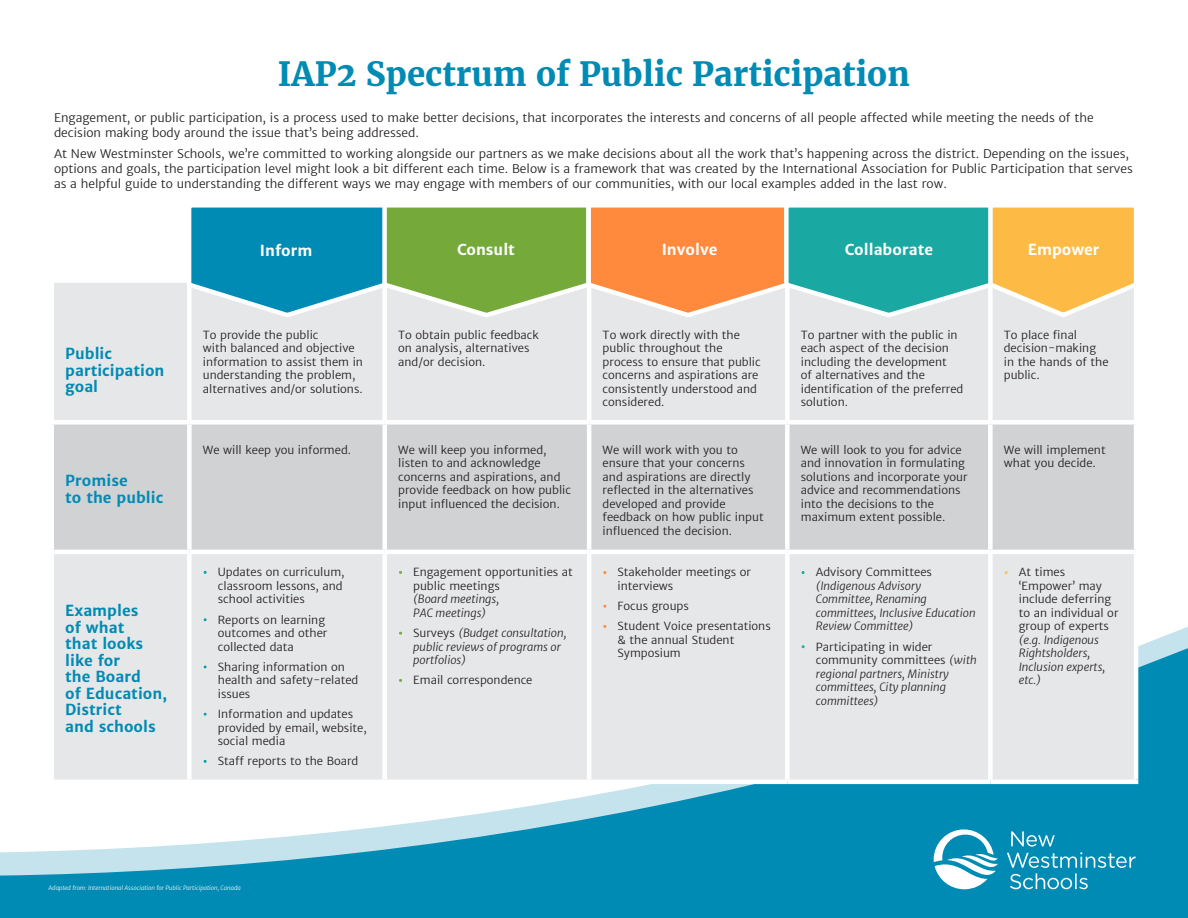
<style>
.page{position:relative;width:1188px;height:918px;background:#fff}
.page>*{position:absolute;margin:0;border:0;box-sizing:border-box;transform-origin:0 0}
.t1{font:700 33px "Merriweather";color:#008bb4}
.t2{font:700 15px/16.5px "Merriweather Sans";color:#008bb4}
.t3{font:700 15px "Merriweather Sans";color:#fff}
.t4{font:300 12px/15px "Merriweather Sans";color:#231f20}
.t5{font:300 11.25px/13.5px "Merriweather Sans";color:#231f20}
.t6{font:italic 300 11.25px/13.5px "Merriweather Sans";color:#231f20}
.t7{font:italic 300 6px "Merriweather Sans";color:#fff}
.s1{color:#1aa8a2}
.s2{color:#75aa3a}
.s3{font-style:italic}
.s4{font-style:normal;color:#75aa3a}
.s5{font-style:normal}
.s6{font-family:"Merriweather";color:#ff893d}
.s7{color:#ff893d}
.s8{font-family:"Merriweather";font-style:normal;color:#1aa8a2}
.s9{font-style:normal;color:#1aa8a2}
.s10{font-family:"Merriweather";color:#fdbb45}
</style>
<div class="page">
<svg style="left:0;top:627px;width:1188px;height:291px;fill:#008bb4"></svg>
<div style="left:54px;top:283px;width:1080px;height:497px;background:#e6e7e9"></div>
<div style="left:54px;top:425px;width:1080px;height:125px;background:#d1d2d4"></div>
<div style="left:187px;top:283px;width:5px;height:137px;background:#fff"></div>
<div style="left:382px;top:283px;width:5px;height:137px;background:#fff"></div>
<hr style="left:587px;top:283px;width:4px;height:137px;background:#fff">
<div style="left:785px;top:283px;width:5px;height:137px;background:#fff"></div>
<div style="left:988px;top:283px;width:5px;height:137px;background:#fff"></div>
<div style="left:50px;top:420px;width:139px;height:5px;background:#fff"></div>
<div style="left:382px;top:554px;width:5px;height:226px;background:#fff"></div>
<hr style="left:587px;top:554px;width:4px;height:226px;background:#fff">
<div style="left:785px;top:554px;width:5px;height:226px;background:#fff"></div>
<div style="left:988px;top:554px;width:5px;height:226px;background:#fff"></div>
<hr style="left:1134px;top:554px;width:4px;height:226px;background:#fff">
<div style="left:189px;top:420px;width:196px;height:5px;background:#fff"></div>
<div style="left:187px;top:425px;width:5px;height:125px;background:#fff"></div>
<hr style="left:189px;top:550px;width:196px;height:4px;background:#fff">
<div style="left:385px;top:420px;width:204px;height:5px;background:#fff"></div>
<div style="left:382px;top:425px;width:5px;height:125px;background:#fff"></div>
<hr style="left:385px;top:550px;width:204px;height:4px;background:#fff">
<div style="left:589px;top:420px;width:198px;height:5px;background:#fff"></div>
<hr style="left:587px;top:425px;width:4px;height:125px;background:#fff">
<hr style="left:589px;top:550px;width:198px;height:4px;background:#fff">
<div style="left:787px;top:420px;width:203px;height:5px;background:#fff"></div>
<div style="left:785px;top:425px;width:5px;height:125px;background:#fff"></div>
<hr style="left:787px;top:550px;width:203px;height:4px;background:#fff">
<div style="left:990px;top:420px;width:148px;height:5px;background:#fff"></div>
<div style="left:988px;top:425px;width:5px;height:125px;background:#fff"></div>
<hr style="left:990px;top:550px;width:148px;height:4px;background:#fff">
<hr style="left:50px;top:550px;width:139px;height:4px;background:#fff">
<hr style="left:50px;top:554px;width:4px;height:226px;background:#fff">
<div style="left:187px;top:554px;width:5px;height:226px;background:#fff"></div>
<hr style="left:50px;top:780px;width:139px;height:4px;background:#fff">
<hr style="left:189px;top:780px;width:196px;height:4px;background:#fff">
<hr style="left:385px;top:780px;width:204px;height:4px;background:#fff">
<hr style="left:589px;top:780px;width:198px;height:4px;background:#fff">
<hr style="left:787px;top:780px;width:203px;height:4px;background:#fff">
<hr style="left:990px;top:780px;width:148px;height:4px;background:#fff">
<svg style="left:185px;top:207px;width:949px;height:113px;background:#94b18b"></svg>
<svg style="left:1007px;top:831px;width:129px;height:58px;background:#219abd"></svg>
<svg style="left:934px;top:829px;width:64px;height:60px"></svg>
<p class="t1" style="left:278px;top:54px;width:634px">IAP2 Spectrum of Public Participation</p>
<p class="t4" style="left:54px;top:110px;width:1041px">Engagement, or public participation, is a process used to make better decisions, that incorporates the interests and concerns of all people affected while meeting the needs of the decision making body around the issue that’s being addressed.</p>
<p class="t4" style="left:54px;top:147px;width:1080px">At New Westminster Schools, we’re committed to working alongside our partners as we make decisions about all the work that’s happening across the district. Depending on the issues, options and goals, the participation level might look a bit different each time. Below is a framework that was created by the International Association for Public Participation that serves as a helpful guide to understanding the different ways we may engage with members of our communities, with our local examples added in the last row.</p>
<p class="t2" style="left:65px;top:346px;width:101px">Public participation goal</p>
<p class="t2" style="left:65px;top:473px;width:100px">Promise<br>to the public</p>
<p class="t2" style="left:65px;top:603px;width:104px">Examples<br>of what<br>that looks like for<br>the Board<br>of Education,<br>District<br>and schools</p>
<p class="t3" style="left:260px;top:242px;width:54px">Inform</p>
<p class="t3" style="left:457px;top:241px;width:59px">Consult</p>
<p class="t3" style="left:662px;top:241px;width:57px">Involve</p>
<p class="t3" style="left:845px;top:241px;width:90px">Collaborate</p>
<p class="t3" style="left:1028px;top:241px;width:73px">Empower</p>
<p class="t5" style="left:203px;top:328px;width:117px">To provide the public</p>
<p class="t5" style="left:203px;top:342px;width:162px">with balanced and objective information to assist them in understanding the problem, alternatives and/or solutions.</p>
<p class="t5" style="left:398px;top:328px;width:142px">To obtain public feedback</p>
<p class="t5" style="left:398px;top:342px;width:133px">on analysis, alternatives and/or decision.</p>
<p class="t5" style="left:603px;top:328px;width:160px">To work directly with the public throughout the process to ensure that public concerns and aspirations are consistently understood and considered.</p>
<p class="t5" style="left:801px;top:328px;width:164px">To partner with the public in each aspect of the decision including the development<br>of alternatives and the identification of the preferred solution.</p>
<p class="t5" style="left:1004px;top:328px;width:106px">To place final decision-making in the hands of the public.</p>
<p class="t5" style="left:203px;top:443px;width:150px">We will keep you informed.</p>
<p class="t5" style="left:398px;top:443px;width:174px">We will keep you informed, listen to and acknowledge concerns and aspirations, and provide feedback on how public input influenced the decision.</p>
<p class="t5" style="left:603px;top:443px;width:163px">We will work with you to ensure that your concerns and aspirations are directly reflected in the alternatives developed and provide feedback on how public input influenced the decision.</p>
<p class="t5" style="left:801px;top:443px;width:168px">We will look to you for advice and innovation in formulating solutions and incorporate your advice and recommendations into the decisions to the maximum extent possible.</p>
<p class="t5" style="left:1004px;top:443px;width:103px">We will implement what you decide.</p>
<p class="t5" style="left:218px;top:566px;width:128px;text-indent:-15px"><span class="s1">•</span> Updates on curriculum, classroom lessons, and school activities</p>
<p class="t5" style="left:218px;top:613px;width:111px;text-indent:-15px"><span class="s1">•</span> Reports on learning outcomes and other collected data</p>
<p class="t5" style="left:218px;top:660px;width:142px;text-indent:-15px"><span class="s1">•</span> Sharing information on health and safety-related issues</p>
<p class="t5" style="left:218px;top:708px;width:150px;text-indent:-15px"><span class="s1">•</span> Information and updates provided by email, website, social media</p>
<p class="t5" style="left:203px;top:755px;width:157px"><span class="s1">•</span> Staff reports to the Board</p>
<p class="t5" style="left:413px;top:566px;width:161px;text-indent:-15px"><span class="s2">•</span> Engagement opportunities at public meetings<br><span class="s3">(Board meetings,<br>PAC meetings)</span></p>
<p class="t6" style="left:413px;top:626px;width:155px;text-indent:-15px"><span class="s4">•</span> <span class="s5">Surveys</span> (Budget consultation, public reviews of programs or portfolios)</p>
<p class="t5" style="left:398px;top:674px;width:136px"><span class="s2">•</span> Email correspondence</p>
<p class="t5" style="left:618px;top:566px;width:135px;text-indent:-15px"><span class="s6">•</span> Stakeholder meetings or interviews</p>
<p class="t5" style="left:603px;top:600px;width:88px"><span class="s7">•</span> Focus groups</p>
<p class="t5" style="left:618px;top:620px;width:155px;text-indent:-15px"><span class="s7">•</span> Student Voice presentations &amp; the annual Student<br>Symposium</p>
<p class="t6" style="left:816px;top:566px;width:161px;text-indent:-15px"><span class="s8">•</span> <span class="s5">Advisory Committees </span>(Indigenous Advisory<br>Committee, Renaming committees, Inclusive Education<br>Review Committee)</p>
<p class="t6" style="left:816px;top:640px;width:162px;text-indent:-15px"><span class="s9">•</span> <span class="s5">Participating in wider community committees</span> (with regional partners, Ministry committees, City planning committees)</p>
<p class="t5" style="left:1019px;top:566px;width:101px;text-indent:-15px"><span class="s10">•</span> At times ‘Empower’ may include deferring to an individual or group of experts <span class="s3">(e.g. Indigenous<br>Rightsholders,<br>Inclusion experts, etc.)</span></p>
<p class="t7" style="left:49px;top:884px;width:194px">Adapted from: International Association for Public Participation, Canada</p>
</div>
